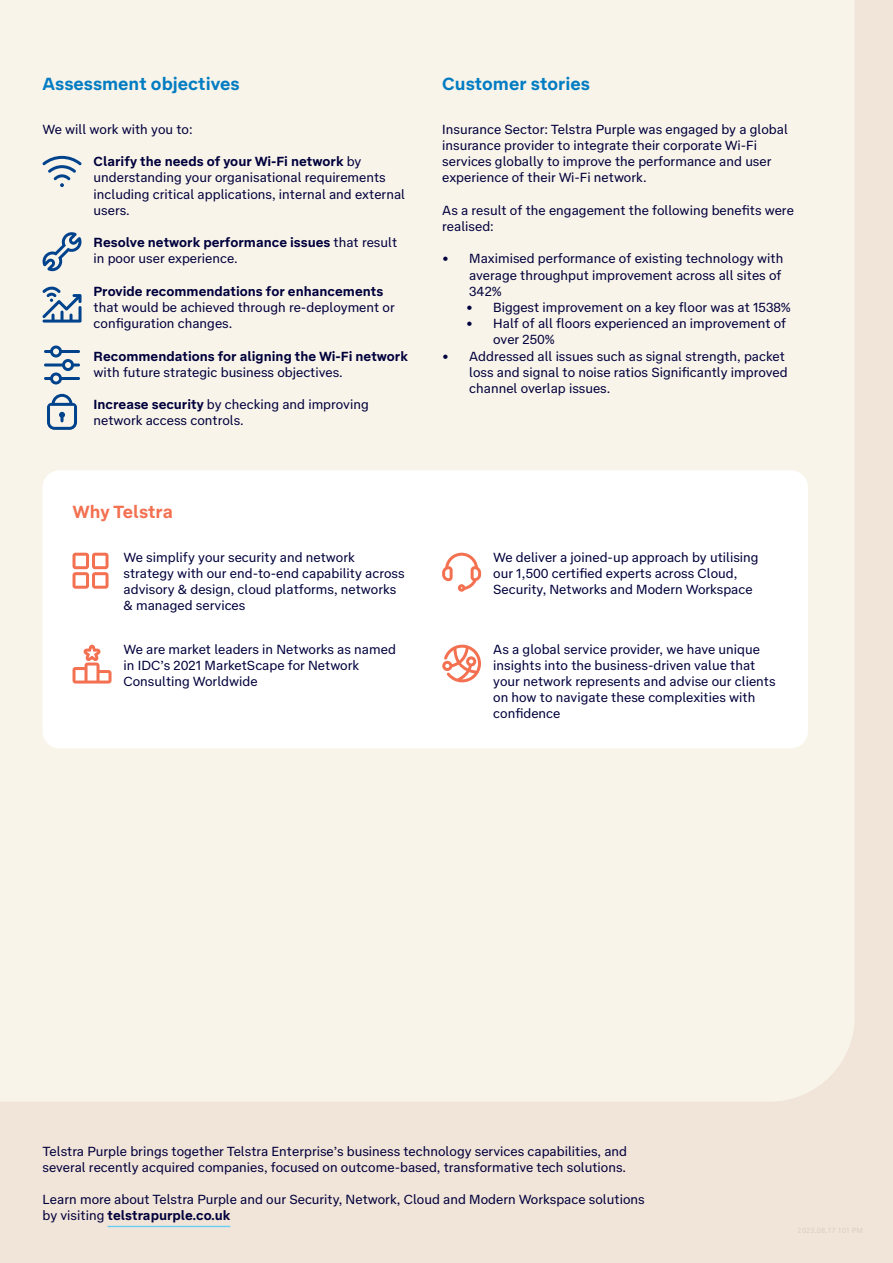
<style>
.page{position:relative;width:893px;height:1263px;background:#f1e4d8}
.page>*{position:absolute;margin:0;border:0;box-sizing:border-box;transform-origin:0 0}
.t1{font:700 18px "Telstra Text";color:#007cc2}
.t2{font:700 18px "Telstra Text";letter-spacing:-.005em;color:#f37050}
.t3{font:13.5px/16.2px "Telstra Text";color:#00003c}
.t4{font:700 13.5px/16.2px "Telstra Text";color:#00003c}
.s1{font-weight:700}
.s2{font-weight:400}
</style>
<div class="page">
<div style="left:0;top:0;width:855px;height:1101px;background:#f9f4ea"></div>
<div style="left:43px;top:470px;width:765px;height:278px;background:#fff;border-radius:17px"></div>
<hr style="left:108px;top:1226px;width:122px;height:1px;background:#66cef6">
<svg style="left:442px;top:644px;width:39px;height:38px"></svg>
<svg style="left:442px;top:553px;width:39px;height:39px"></svg>
<svg style="left:73px;top:645px;width:39px;height:38px"></svg>
<svg style="left:73px;top:553px;width:36px;height:36px"></svg>
<svg style="left:47px;top:394px;width:30px;height:36px"></svg>
<svg style="left:42px;top:156px;width:40px;height:31px"></svg>
<svg style="left:42px;top:284px;width:40px;height:39px;background:#a9bbcb"></svg>
<svg style="left:44px;top:345px;width:36px;height:39px"></svg>
<svg style="left:42px;top:231px;width:40px;height:40px;background:#b7c5d1"></svg>
<h1 class="t1" style="left:43px;top:70px;width:199px">Assessment objectives</h1>
<h1 class="t1" style="left:442px;top:70px;width:149px">Customer stories</h1>
<p class="t3" style="left:442px;top:120px;width:347px">Insurance Sector: Telstra Purple was engaged by a global insurance provider to integrate their corporate Wi-Fi services globally to improve the performance and user experience of their Wi-Fi network.</p>
<p class="t3" style="left:442px;top:201px;width:353px">As a result of the engagement the following benefits were realised:</p>
<p class="t3" style="left:469px;top:250px;width:316px;text-indent:-27px">• Maximised performance of existing technology with average throughput improvement across all sites of<br>342%</p>
<p class="t3" style="left:466px;top:298px;width:326px">• Biggest improvement on a key floor was at 1538%</p>
<p class="t3" style="left:493px;top:315px;width:295px;text-indent:-27px">• Half of all floors experienced an improvement of over 250%</p>
<p class="t3" style="left:469px;top:347px;width:320px;text-indent:-27px">• Addressed all issues such as signal strength, packet loss and signal to noise ratios Significantly improved channel overlap issues.</p>
<p class="t3" style="left:43px;top:120px;width:152px">We will work with you to:</p>
<p class="t3" style="left:94px;top:153px;width:313px"><span class="s1">Clarify the needs of your Wi-Fi network</span> by understanding your organisational requirements including critical applications, internal and external users.</p>
<p class="t4" style="left:94px;top:234px;width:305px">Resolve network performance issues <span class="s2">that result in poor user experience.</span></p>
<p class="t4" style="left:94px;top:282px;width:291px">Provide recommendations for enhancements</p>
<p class="t3" style="left:94px;top:298px;width:303px">that would be achieved through re-deployment or configuration changes.</p>
<p class="t4" style="left:94px;top:347px;width:316px">Recommendations for aligning the Wi-Fi network</p>
<p class="t3" style="left:94px;top:363px;width:251px">with future strategic business objectives.</p>
<p class="t3" style="left:94px;top:396px;width:277px"><span class="s1">Increase security</span> by checking and improving network access controls.</p>
<h1 class="t2" style="left:73px;top:498px;width:102px">Why Telstra</h1>
<p class="t3" style="left:124px;top:548px;width:283px">We simplify your security and network strategy with our end-to-end capability across advisory &amp; design, cloud platforms, networks &amp; managed services</p>
<p class="t3" style="left:124px;top:640px;width:274px">We are market leaders in Networks as named in IDC’s 2021 MarketScape for Network<br>Consulting Worldwide</p>
<p class="t3" style="left:493px;top:548px;width:267px">We deliver a joined-up approach by utilising our 1,500 certified experts across Cloud,<br>Security, Networks and Modern Workspace</p>
<p class="t3" style="left:493px;top:640px;width:284px">As a global service provider, we have unique insights into the business-driven value that your network represents and advise our clients on how to navigate these complexities with confidence</p>
<p class="t3" style="left:43px;top:1142px;width:586px">Telstra Purple brings together Telstra Enterprise’s business technology services capabilities, and several recently acquired companies, focused on outcome-based, transformative tech solutions.</p>
<p class="t3" style="left:43px;top:1191px;width:604px">Learn more about Telstra Purple and our Security, Network, Cloud and Modern Workspace solutions by visiting <span class="s1">telstrapurple.co.uk</span></p>
</div>
